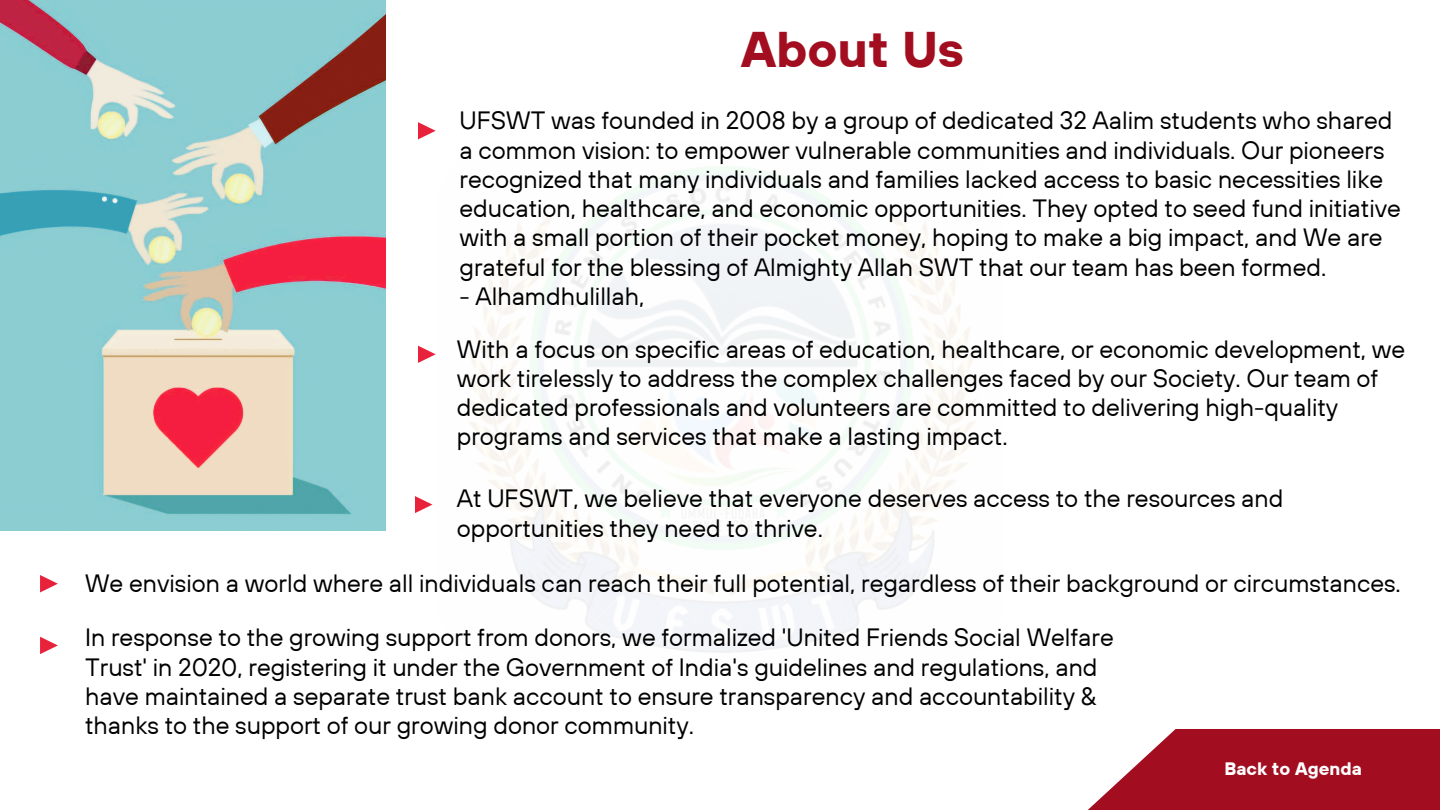
<style>
.page{position:relative;width:1440px;height:810px;background:#fff}
.page>*{position:absolute;margin:0;border:0;box-sizing:border-box;transform-origin:0 0}
.t1{font:700 50px "TT Hoves";color:#a20e20}
.t2{font:25px/29.2px "TT Hoves";color:#000}
.t3{font:700 18px "TT Hoves";color:#fff}
</style>
<div class="page">
<img style="left:0;top:0;width:386px;height:531px">
<svg style="left:418px;top:122px;width:18px;height:18px"></svg>
<svg style="left:1088px;top:729px;width:352px;height:81px;background:#ad2b3b"></svg>
<svg style="left:418px;top:346px;width:18px;height:17px"></svg>
<svg style="left:415px;top:496px;width:17px;height:17px"></svg>
<svg style="left:40px;top:575px;width:18px;height:17px"></svg>
<svg style="left:40px;top:637px;width:18px;height:17px"></svg>
<h2 class="t1" style="left:741px;top:17px;width:225px">About Us</h2>
<p class="t2" style="left:460px;top:105px;width:943px">UFSWT was founded in 2008 by a group of dedicated 32 Aalim students who shared a common vision: to empower vulnerable communities and individuals. Our pioneers recognized that many individuals and families lacked access to basic necessities like education, healthcare, and economic opportunities. They opted to seed fund initiative with a small portion of their pocket money, hoping to make a big impact, and We are grateful for the blessing of Almighty Allah SWT that our team has been formed.</p>
<p class="t2" style="left:460px;top:281px;width:186px">- Alhamdhulillah,</p>
<h2 class="t2" style="left:457px;top:334px;width:950px">With a focus on specific areas of education, healthcare, or economic development, we work tirelessly to address the complex challenges faced by our Society. Our team of dedicated professionals and volunteers are committed to delivering high-quality programs and services that make a lasting impact.</h2>
<h2 class="t2" style="left:457px;top:483px;width:828px">At UFSWT, we believe that everyone deserves access to the resources and opportunities they need to thrive.</h2>
<h2 class="t2" style="left:85px;top:569px;width:1317px">We envision a world where all individuals can reach their full potential, regardless of their background or circumstances.</h2>
<h2 class="t2" style="left:85px;top:623px;width:1030px">In response to the growing support from donors, we formalized 'United Friends Social Welfare Trust' in 2020, registering it under the Government of India's guidelines and regulations, and have maintained a separate trust bank account to ensure transparency and accountability &amp; thanks to the support of our growing donor community.</h2>
<h1 class="t3" style="left:1224px;top:757px;width:139px">Back to Agenda</h1>
</div>
